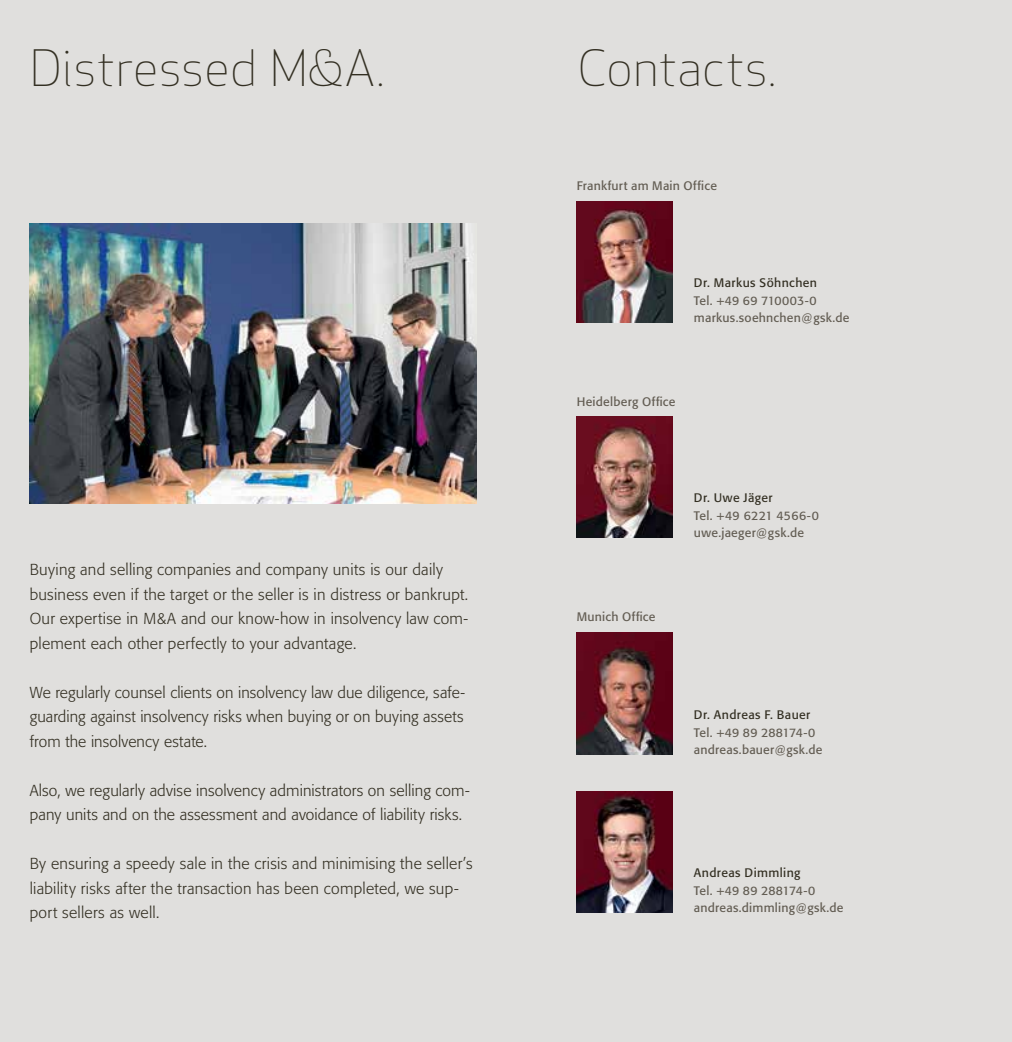
<style>
.page{position:relative;width:1012px;height:1042px;background:#e0dfdd}
.page>*{position:absolute;margin:0;border:0;box-sizing:border-box;transform-origin:0 0}
.t1{font:300 49px "Apex Sans";letter-spacing:-.015em;color:#332f22}
.t2{font:300 15.75px/24.5px "Formata";letter-spacing:.015em;color:#332f22}
.t3{font:12.25px/17.5px "Formata";letter-spacing:.02em;color:#635d53}
.t4{font:12.25px "Formata";letter-spacing:.03em;color:#332f22}
</style>
<div class="page">
<img style="left:30px;top:223px;width:446px;height:281px">
<img style="left:577px;top:201px;width:95px;height:121px">
<img style="left:577px;top:416px;width:95px;height:121px">
<img style="left:577px;top:633px;width:95px;height:121px">
<img style="left:577px;top:791px;width:95px;height:121px">
<h1 class="t1" style="left:30px;top:37px;width:358px">Distressed M&amp;A.</h1>
<h1 class="t1" style="left:577px;top:37px;width:202px">Contacts.</h1>
<p class="t3" style="left:577px;top:177px;width:142px">Frankfurt am Main Office</p>
<p class="t2" style="left:30px;top:557px;width:440px">Buying and selling companies and company units is our daily business even if the target or the seller is in distress or bankrupt.<br>Our expertise in M&amp;A and our know-how in insolvency law com&shy;plement each other perfectly to your advantage.</p>
<p class="t2" style="left:30px;top:680px;width:437px;text-align:justify">We regularly counsel clients on insolvency law due diligence, safe&shy;guarding against insolvency risks when buying or on buying assets from the insolvency estate.</p>
<p class="t2" style="left:30px;top:778px;width:441px">Also, we regularly advise insolvency administrators on selling com&shy;pany units and on the assessment and avoidance of liability risks.</p>
<p class="t2" style="left:30px;top:851px;width:444px">By ensuring a speedy sale in the crisis and minimising the seller’s liability risks after the transaction has been completed, we sup&shy;port sellers as well.</p>
<p class="t4" style="left:694px;top:275px;width:125px">Dr. Markus Söhnchen</p>
<p class="t3" style="left:694px;top:291px;width:157px">Tel. +49 69 710003-0 markus.soehnchen@gsk.de</p>
<p class="t3" style="left:577px;top:393px;width:100px">Heidelberg Office</p>
<p class="t3" style="left:577px;top:608px;width:80px">Munich Office</p>
<p class="t4" style="left:694px;top:490px;width:80px">Dr. Uwe Jäger</p>
<p class="t3" style="left:694px;top:507px;width:127px">Tel. +49 6221 4566-0 uwe.jaeger@gsk.de</p>
<p class="t4" style="left:694px;top:707px;width:118px">Dr. Andreas F. Bauer</p>
<p class="t3" style="left:694px;top:723px;width:130px">Tel. +49 89 288174-0 andreas.bauer@gsk.de</p>
<p class="t4" style="left:694px;top:865px;width:108px">Andreas Dimmling</p>
<p class="t3" style="left:694px;top:882px;width:151px">Tel. +49 89 288174-0 andreas.dimmling@gsk.de</p>
</div>
